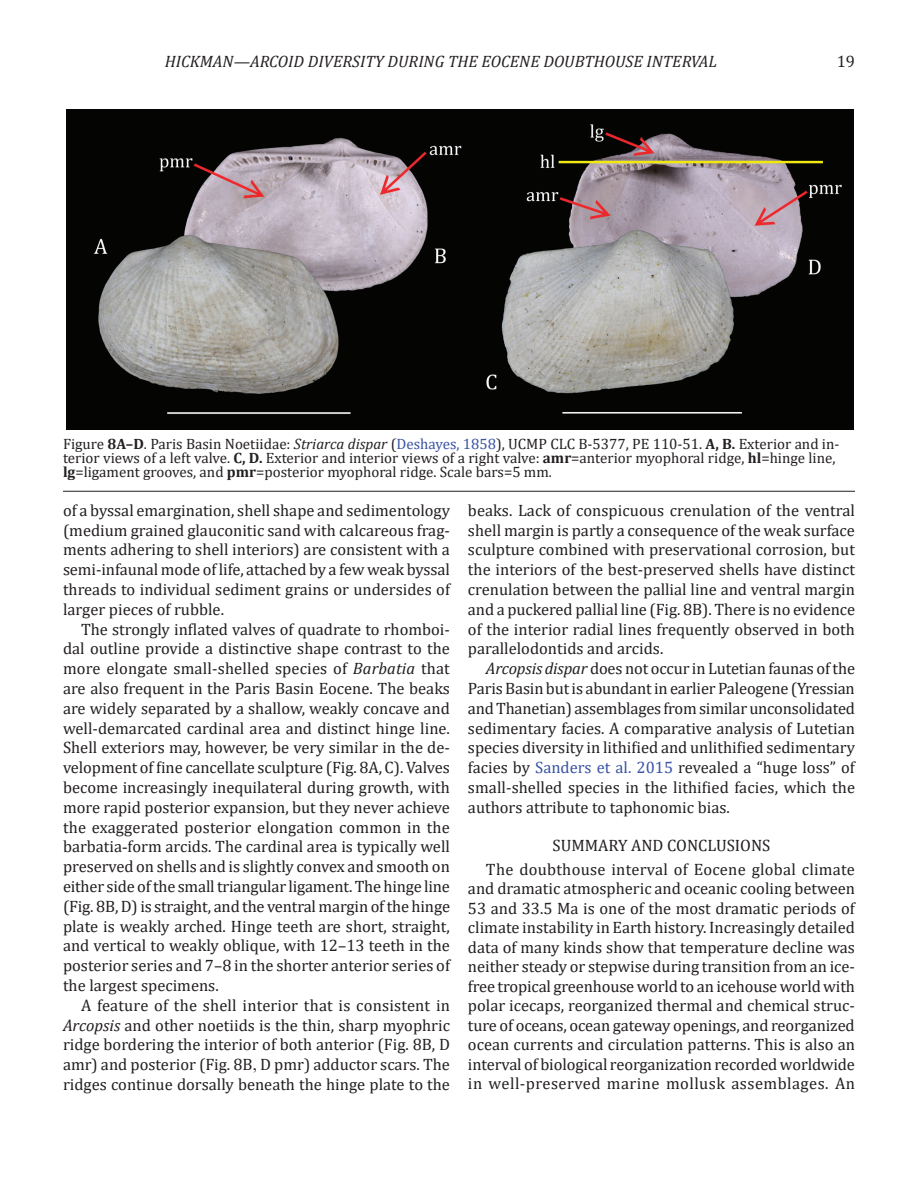
<style>
.page{position:relative;width:918px;height:1188px;background:#fff}
.page>*{position:absolute;margin:0;border:0;box-sizing:border-box;transform-origin:0 0}
.t1{font:16.5px/19.8px "Cambria";color:#231f20;text-align:justify}
.t2{font:italic 16.5px "Cambria";color:#231f20}
.t3{font:15px/14.2px "Cambria";color:#231f20}
.s1{font-weight:700}
.s2{font-style:italic}
.s3{color:#3853a3}
.s4{font-family:"Times New Roman"}
</style>
<div class="page">
<img style="left:66px;top:109px;width:787px;height:320px">
<hr style="left:63px;top:491px;width:792px;height:1px;background:#231f20">
<p class="t2" style="left:165px;top:50px;width:554px">HICKMAN—ARCOID DIVERSITY DURING THE EOCENE DOUBTHOUSE INTERVAL</p>
<p class="t1" style="left:837px;top:51px;width:20px">19</p>
<p class="t3" style="left:63px;top:436px;width:778px">Figure <span class="s1">8A–D</span>. Paris Basin Noetiidae: <span class="s2">Striarca dispar</span> (<span class="s3">Deshayes, 1858</span>), UCMP CLC B-5377, PE 110-51. <span class="s1">A, B.</span> Exterior and in&shy;terior views of a left valve. <span class="s1">C, D.</span> Exterior and interior views of a right valve: <span class="s1">amr</span>=anterior myophoral ridge, <span class="s1">hl</span>=hinge line, <span class="s1">lg</span>=ligament grooves, and <span class="s1">pmr</span>=posterior myophoral ridge. Scale bars=5 mm.</p>
<p class="t1" style="left:63px;top:500px;width:389px">of a byssal emargination, shell shape and sedimentology (medium grained glauconitic sand with calcareous frag&shy;ments adhering to shell interiors) are consistent with a semi-infaunal mode of life, attached by a few weak byssal threads to individual sediment grains or undersides of larger pieces of rubble.</p>
<p class="t1" style="left:63px;top:619px;width:389px;text-indent:18px">The strongly inflated valves of quadrate to rhomboi&shy;dal outline provide a distinctive shape contrast to the more elongate small-shelled species of <span class="s2">Barbatia</span> that are also frequent in the Paris Basin Eocene. The beaks are widely separated by a shallow, weakly concave and well-demarcated cardinal area and distinct hinge line.<br>Shell exteriors may, however, be very similar in the de&shy;velopment of fine cancellate sculpture (Fig. 8A, C). Valves become increasingly inequilateral during growth, with more rapid posterior expansion, but they never achieve the exaggerated posterior elongation common in the barbatia<span class="s4">-</span>form arcids. The cardinal area is typically well preserved on shells and is slightly convex and smooth on either side of the small triangular ligament. The hinge line (Fig. 8B, D) is straight, and the ventral margin of the hinge plate is weakly arched. Hinge teeth are short, straight, and vertical to weakly oblique, with 12–13 teeth in the posterior series and 7–8 in the shorter anterior series of the largest specimens.</p>
<p class="t1" style="left:63px;top:995px;width:389px;text-indent:18px">A feature of the shell interior that is consistent in <span class="s2">Arcopsis</span> and other noetiids is the thin, sharp myophric ridge bordering the interior of both anterior (Fig. 8B, D amr) and posterior (Fig. 8B<span class="s4">,</span> D pmr) adductor scars. The ridges continue dorsally beneath the hinge plate to the</p>
<p class="t1" style="left:468px;top:500px;width:389px">beaks. Lack of conspicuous crenulation of the ventral shell margin is partly a consequence of the weak surface sculpture combined with preservational corrosion, but the interiors of the best-preserved shells have distinct crenulation between the pallial line and ventral margin and a puckered pallial line (Fig. 8B). There is no evidence of the interior radial lines frequently observed in both parallelodontids and arcids.</p>
<p class="t1" style="left:468px;top:659px;width:389px;text-indent:18px"><span class="s2">Arcopsis dispar</span> does not occur in Lutetian faunas of the Paris Basin but is abundant in earlier Paleogene (Yressian and Thanetian) assemblages from similar unconsolidated sedimentary facies. A comparative analysis of Lutetian species diversity in lithified and unlithified sedimentary facies by <span class="s3">Sanders et al. 2015</span> revealed a “huge loss” of small-shelled species in the lithified facies, which the authors attribute to taphonomic bias.</p>
<p class="t1" style="left:486px;top:833px;width:371px;line-height:24px;text-indent:67px">SUMMARY AND CONCLUSIONS<br>The doubthouse interval of Eocene global climate</p>
<p class="t1" style="left:468px;top:879px;width:389px">and dramatic atmospheric and oceanic cooling between 53 and 33.5 Ma is one of the most dramatic periods of climate instability in Earth history. Increasingly detailed data of many kinds show that temperature decline was neither steady or stepwise during transition from an ice&shy;free tropical greenhouse world to an icehouse world with polar icecaps, reorganized thermal and chemical struc&shy;ture of oceans, ocean gateway openings, and reorganized ocean currents and circulation patterns. This is also an interval of biological reorganization recorded worldwide in well-preserved marine mollusk assemblages. An</p>
</div>
